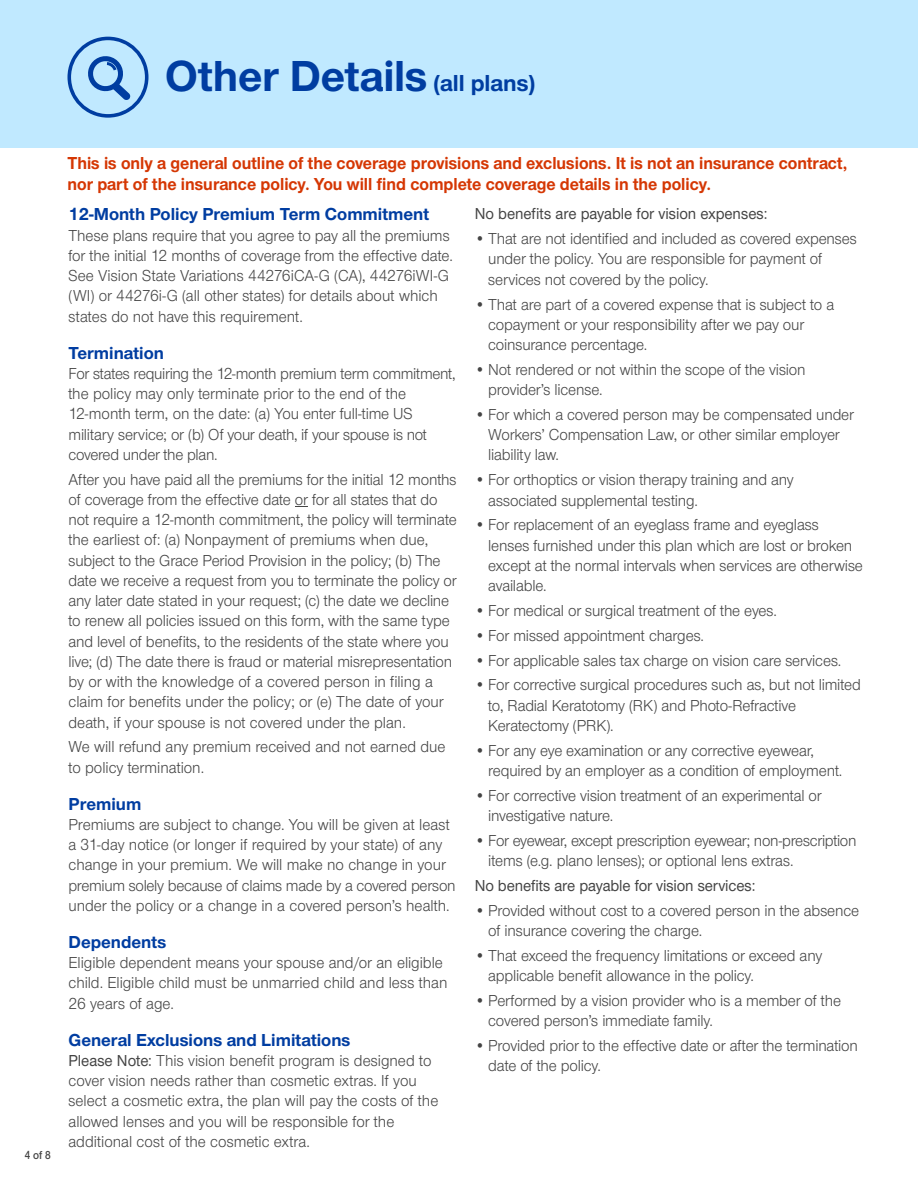
<style>
.page{position:relative;width:918px;height:1188px;background:#fff}
.page>*{position:absolute;margin:0;border:0;box-sizing:border-box;transform-origin:0 0}
.t1{font:700 45px "UHC Sans";letter-spacing:-.005em;color:#003da1}
.t2{font:700 18px/21px "UHC Sans";color:#d53704;scale:.95 1}
.Provision_Headings{font:700 18px "UHC Sans";color:#003da1}
.PROVISIONS_Body{font:16.5px/20.2px "UHC Sans";letter-spacing:-.01em;color:#444;scale:.95 1}
.PROVISIONS_Body-2{font:16.5px/20.2px "UHC Sans";letter-spacing:-.01em;color:#444;scale:.96 1}
.PROVISIONS_Body-3{font:500 16.5px "UHC Sans";letter-spacing:-.005em;color:#444;scale:.95 1}
.t3{font:600 12px "UHC Sans";color:#444;scale:.9 1}
.s1{font-size:24px}
.s2{font-weight:500}
</style>
<div class="page">
<svg style="left:295px;top:506px;width:13px;height:1px"></svg>
<div style="left:0;top:0;width:918px;height:148px;background:#c0e9ff"></div>
<svg style="left:67px;top:37px;width:81px;height:81px"></svg>
<p class="t1" style="left:165px;top:45px;width:372px">Other Details <span class="s1">(all plans)</span></p>
<p class="t3" style="left:25px;top:1147px;width:30px">4 of 8</p>
<p class="t2" style="left:68px;top:151px;width:823px">This is only a general outline of the coverage provisions and exclusions. It is not an insurance contract, nor part of the insurance policy. You will find complete coverage details in the policy.</p>
<p class="Provision_Headings" style="left:69px;top:202px;width:362px">12-Month Policy Premium Term Commitment</p>
<p class="PROVISIONS_Body" style="left:69px;top:224px;width:406px">These plans require that you agree to pay all the premiums for the initial 12 months of coverage from the effective date.<br>See Vision State Variations 44276iCA-G (CA), 44276iWI-G (WI) or 44276i-G (all other states) for details about which states do not have this requirement.</p>
<p class="Provision_Headings" style="left:69px;top:340px;width:97px">Termination</p>
<p class="PROVISIONS_Body" style="left:69px;top:363px;width:409px">For states requiring the 12-month premium term commitment, the policy may only terminate prior to the end of the 12-month term, on the date: (a) You enter full-time US military service; or (b) Of your death, if your spouse is not covered under the plan.</p>
<p class="PROVISIONS_Body" style="left:69px;top:469px;width:410px">After you have paid all the premiums for the initial 12 months of coverage from the effective date or for all states that do not require a 12-month commitment, the policy will terminate the earliest of: (a) Nonpayment of premiums when due, subject to the Grace Period Provision in the policy; (b) The date we receive a request from you to terminate the policy or any later date stated in your request; (c) the date we decline to renew all policies issued on this form, with the same type and level of benefits, to the residents of the state where you live; (d) The date there is fraud or material misrepresentation by or with the knowledge of a covered person in filing a claim for benefits under the policy; or (e) The date of your death, if your spouse is not covered under the plan.</p>
<p class="PROVISIONS_Body" style="left:69px;top:736px;width:398px">We will refund any premium received and not earned due to policy termination.</p>
<p class="Provision_Headings" style="left:69px;top:792px;width:74px">Premium</p>
<p class="PROVISIONS_Body-2" style="left:69px;top:814px;width:405px">Premiums are subject to change. You will be given at least a 31-day notice (or longer if required by your state) of any change in your premium. We will make no change in your premium solely because of claims made by a covered person under the policy or a change in a covered person’s health.</p>
<p class="Provision_Headings" style="left:69px;top:930px;width:99px">Dependents</p>
<p class="PROVISIONS_Body" style="left:69px;top:952px;width:400px">Eligible dependent means your spouse and/or an eligible child. Eligible child must be unmarried child and less than<br>26 years of age.</p>
<p class="Provision_Headings" style="left:69px;top:1028px;width:283px">General Exclusions and Limitations</p>
<p class="PROVISIONS_Body" style="left:69px;top:1050px;width:391px"><span class="s2">Please Note:</span> This vision benefit program is designed to cover vision needs rather than cosmetic extras. If you select a cosmetic extra, the plan will pay the costs of the allowed lenses and you will be responsible for the additional cost of the cosmetic extra.</p>
<p class="PROVISIONS_Body-3" style="left:475px;top:203px;width:310px">No benefits are payable for vision expenses:</p>
<p class="PROVISIONS_Body" style="left:488px;top:228px;width:390px;text-indent:-14px">• That are not identified and included as covered expenses under the policy. You are responsible for payment of services not covered by the policy.</p>
<p class="PROVISIONS_Body" style="left:488px;top:293px;width:366px;text-indent:-14px">• That are part of a covered expense that is subject to a copayment or your responsibility after we pay our coinsurance percentage.</p>
<p class="PROVISIONS_Body" style="left:488px;top:359px;width:336px;text-indent:-14px">• Not rendered or not within the scope of the vision provider’s license.</p>
<p class="PROVISIONS_Body" style="left:488px;top:404px;width:387px;text-indent:-14px">• For which a covered person may be compensated under<br>Workers’ Compensation Law, or other similar employer liability law.</p>
<p class="PROVISIONS_Body" style="left:488px;top:469px;width:323px;text-indent:-14px">• For orthoptics or vision therapy training and any associated supplemental testing.</p>
<p class="PROVISIONS_Body" style="left:488px;top:514px;width:396px;text-indent:-14px">• For replacement of an eyeglass frame and eyeglass lenses furnished under this plan which are lost or broken except at the normal intervals when services are otherwise available.</p>
<p class="PROVISIONS_Body" style="left:475px;top:600px;width:320px">• For medical or surgical treatment of the eyes.</p>
<p class="PROVISIONS_Body" style="left:475px;top:625px;width:243px">• For missed appointment charges.</p>
<p class="PROVISIONS_Body" style="left:475px;top:649px;width:387px">• For applicable sales tax charge on vision care services.</p>
<p class="PROVISIONS_Body" style="left:488px;top:674px;width:394px;text-indent:-14px">• For corrective surgical procedures such as, but not limited to, Radial Keratotomy (RK) and Photo-Refractive<br>Keratectomy (PRK).</p>
<p class="PROVISIONS_Body" style="left:488px;top:740px;width:374px;text-indent:-14px">• For any eye examination or any corrective eyewear, required by an employer as a condition of employment.</p>
<p class="PROVISIONS_Body" style="left:488px;top:785px;width:353px;text-indent:-14px">• For corrective vision treatment of an experimental or investigative nature.</p>
<p class="PROVISIONS_Body" style="left:488px;top:830px;width:389px;text-indent:-14px">• For eyewear, except prescription eyewear; non-prescription items (e.g. plano lenses); or optional lens extras.</p>
<p class="PROVISIONS_Body-3" style="left:475px;top:875px;width:297px">No benefits are payable for vision services:</p>
<p class="PROVISIONS_Body" style="left:488px;top:900px;width:392px;text-indent:-14px">• Provided without cost to a covered person in the absence of insurance covering the charge.</p>
<p class="PROVISIONS_Body" style="left:488px;top:945px;width:353px;text-indent:-14px">• That exceed the frequency limitations or exceed any applicable benefit allowance in the policy.</p>
<p class="PROVISIONS_Body" style="left:488px;top:990px;width:373px;text-indent:-14px">• Performed by a vision provider who is a member of the covered person’s immediate family.</p>
<p class="PROVISIONS_Body" style="left:488px;top:1035px;width:391px;text-indent:-14px">• Provided prior to the effective date or after the termination date of the policy.</p>
</div>
